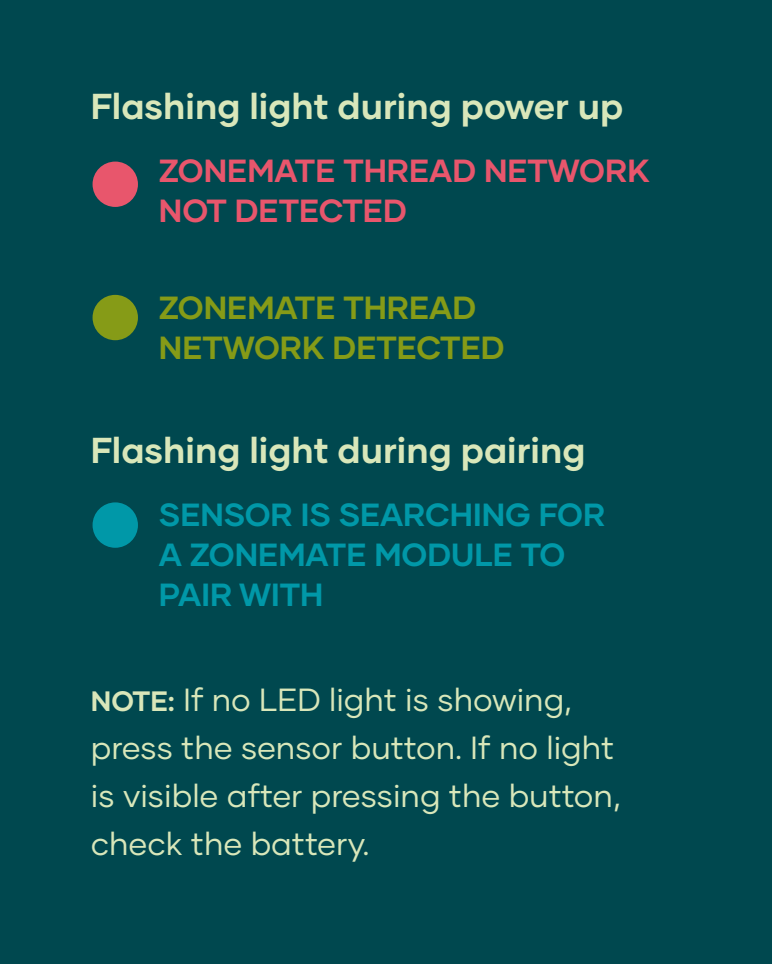
<style>
.page{position:relative;width:772px;height:964px;background:#fff}
.page>*{position:absolute;margin:0;border:0;box-sizing:border-box;transform-origin:0 0}
.t1{font:700 36px "Gilmer";color:#d9e7ba}
.t2{font:32px/48px "Gilmer";color:#d9e7ba}
.t3{font:700 32px/40px "Gilmer";color:#0098a8}
.t4{font:700 32px/40px "Gilmer";color:#e8566c}
.t5{font:700 32px/40px "Gilmer";color:#869b17}
.s1{font-weight:700;font-size:28px}
</style>
<div class="page">
<div style="left:0;top:0;width:771px;height:964px;background:#00484f"></div>
<div style="left:92px;top:162px;width:46px;height:45px;background:#e8566c;border-radius:50%"></div>
<div style="left:92px;top:295px;width:46px;height:45px;background:#869b17;border-radius:50%"></div>
<div style="left:92px;top:502px;width:46px;height:46px;background:#0098a8;border-radius:50%"></div>
<p class="t1" style="left:91px;top:84px;width:534px">Flashing light during power up</p>
<p class="t4" style="left:159px;top:150px;width:492px">ZONEMATE THREAD NETWORK<br>NOT DETECTED</p>
<p class="t5" style="left:159px;top:287px;width:347px">ZONEMATE THREAD<br>NETWORK DETECTED</p>
<p class="t1" style="left:91px;top:428px;width:496px">Flashing light during pairing</p>
<p class="t3" style="left:159px;top:494px;width:447px">SENSOR IS SEARCHING FOR<br>A ZONEMATE MODULE TO<br>PAIR WITH</p>
<p class="t2" style="left:91px;top:675px;width:531px"><span class="s1">NOTE:</span> If no LED light is showing, press the sensor button. If no light is visible after pressing the button, check the battery.</p>
</div>
